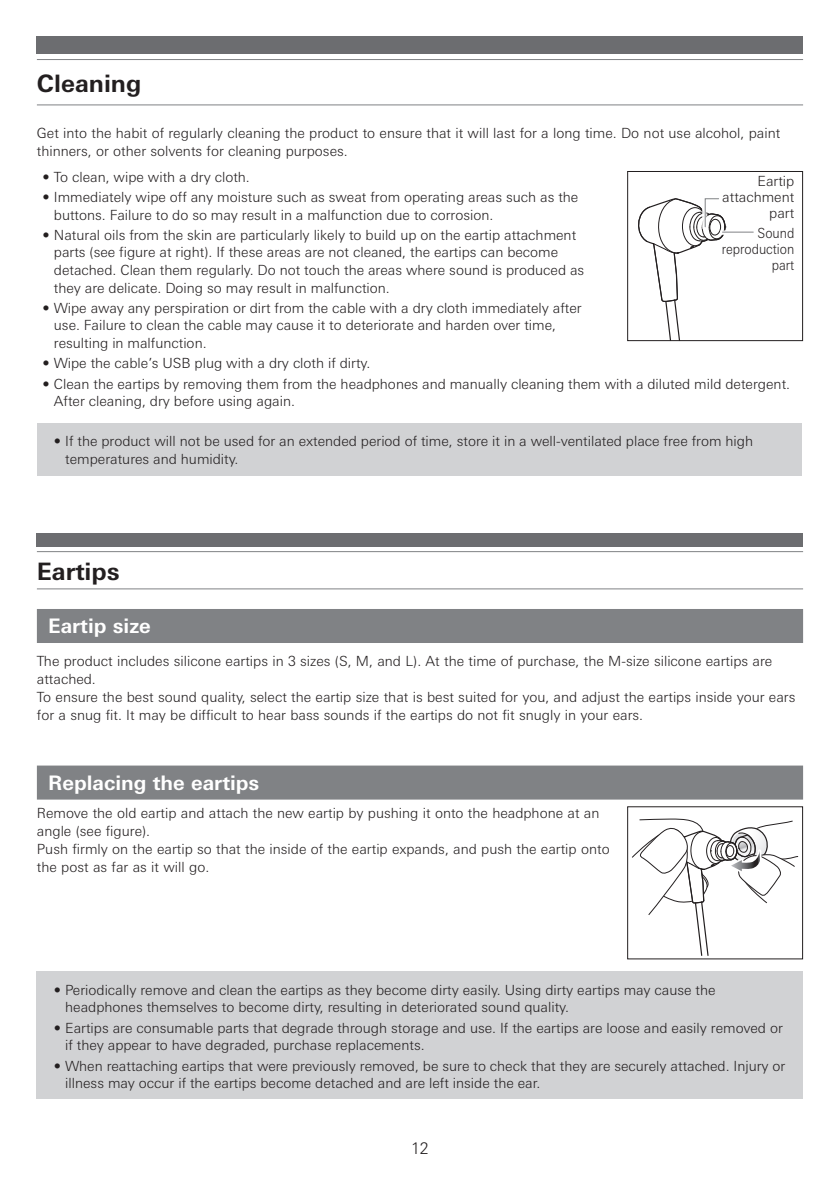
<style>
.page{position:relative;width:840px;height:1191px;background:#fff}
.page>*{position:absolute;margin:0;border:0;box-sizing:border-box;transform-origin:0 0}
.t1{font:700 24px "Univers Next Pro";color:#231f20}
.t2{font:700 20px "Univers Next Pro";color:#fff}
.t3{font:300 16px "Univers Next Pro";color:#231f20}
.t4{font:300 14px/17.6px "Univers Next Pro";color:#231f20}
.t5{font:300 14px/16px "Univers Next Pro";color:#231f20;text-align:right;scale:.9 1}
</style>
<div class="page">
<hr style="left:37px;top:104px;width:765px;height:1px;background:#808285">
<hr style="left:37px;top:59px;width:765px;height:1px;background:#808285">
<div style="left:37px;top:37px;width:765px;height:17px;background:#6c6d70"></div>
<div style="left:37px;top:423px;width:764px;height:52px;background:#d1d2d4"></div>
<div style="left:626px;top:171px;width:176px;height:170px;border:1px solid #231f20"></div>
<svg style="left:633px;top:198px;width:92px;height:143px"></svg>
<svg style="left:719px;top:230px;width:35px;height:4px"></svg>
<hr style="left:722px;top:232px;width:30px;height:1px;background:#808285">
<div style="left:37px;top:609px;width:765px;height:34px;background:#808285"></div>
<div style="left:37px;top:765px;width:765px;height:34px;background:#808285"></div>
<div style="left:37px;top:971px;width:765px;height:128px;background:#d1d2d4"></div>
<svg style="left:632px;top:818px;width:166px;height:138px"></svg>
<hr style="left:37px;top:588px;width:765px;height:1px;background:#808285">
<hr style="left:37px;top:551px;width:765px;height:1px;background:#808285">
<div style="left:37px;top:533px;width:765px;height:14px;background:#6c6d70"></div>
<h1 class="t1" style="left:37px;top:69px;width:106px">Cleaning</h1>
<p class="t4" style="left:37px;top:124px;width:744px">Get into the habit of regularly cleaning the product to ensure that it will last for a long time. Do not use alcohol, paint thinners, or other solvents for cleaning purposes.</p>
<p class="t4" style="left:43px;top:168px;width:209px">• To clean, wipe with a dry cloth.</p>
<p class="t4" style="left:54px;top:188px;width:525px;text-indent:-11px">• Immediately wipe off any moisture such as sweat from operating areas such as the buttons. Failure to do so may result in a malfunction due to corrosion.</p>
<p class="t4" style="left:54px;top:226px;width:531px;text-indent:-11px">• Natural oils from the skin are particularly likely to build up on the eartip attachment parts (see figure at right). If these areas are not cleaned, the eartips can become detached. Clean them regularly. Do not touch the areas where sound is produced as they are delicate. Doing so may result in malfunction.</p>
<p class="t4" style="left:54px;top:299px;width:529px;text-indent:-11px">• Wipe away any perspiration or dirt from the cable with a dry cloth immediately after use. Failure to clean the cable may cause it to deteriorate and harden over time, resulting in malfunction.</p>
<p class="t4" style="left:43px;top:354px;width:329px">• Wipe the cable’s USB plug with a dry cloth if dirty.</p>
<p class="t4" style="left:54px;top:375px;width:737px;text-indent:-11px">• Clean the eartips by removing them from the headphones and manually cleaning them with a diluted mild detergent.<br>After cleaning, dry before using again.</p>
<p class="t4" style="left:65px;top:432px;width:689px;text-indent:-11px">• If the product will not be used for an extended period of time, store it in a well-ventilated place free from high temperatures and humidity.</p>
<p class="t4" style="left:721px;top:173px;width:74px;line-height:16px;text-align:right">Eartip attachment part</p>
<p class="t5" style="left:721px;top:225px;width:82px">Sound reproduction part</p>
<h1 class="t1" style="left:37px;top:557px;width:84px">Eartips</h1>
<h2 class="t2" style="left:48px;top:614px;width:104px">Eartip size</h2>
<p class="t4" style="left:37px;top:651px;width:759px">The product includes silicone eartips in 3 sizes (S, M, and L). At the time of purchase, the M-size silicone eartips are attached.<br>To ensure the best sound quality, select the eartip size that is best suited for you, and adjust the eartips inside your ears for a snug fit. It may be difficult to hear bass sounds if the eartips do not fit snugly in your ears.</p>
<h2 class="t2" style="left:48px;top:771px;width:212px">Replacing the eartips</h2>
<p class="t4" style="left:37px;top:804px;width:574px">Remove the old eartip and attach the new eartip by pushing it onto the headphone at an angle (see figure).<br>Push firmly on the eartip so that the inside of the eartip expands, and push the eartip onto the post as far as it will go.</p>
<p class="t4" style="left:65px;top:981px;width:651px;text-indent:-11px">• Periodically remove and clean the eartips as they become dirty easily. Using dirty eartips may cause the headphones themselves to become dirty, resulting in deteriorated sound quality.</p>
<p class="t4" style="left:65px;top:1018px;width:718px;text-indent:-11px">• Eartips are consumable parts that degrade through storage and use. If the eartips are loose and easily removed or if they appear to have degraded, purchase replacements.</p>
<p class="t4" style="left:65px;top:1056px;width:721px;text-indent:-11px">• When reattaching eartips that were previously removed, be sure to check that they are securely attached. Injury or illness may occur if the eartips become detached and are left inside the ear.</p>
<p class="t3" style="left:411px;top:1139px;width:19px">12</p>
</div>
